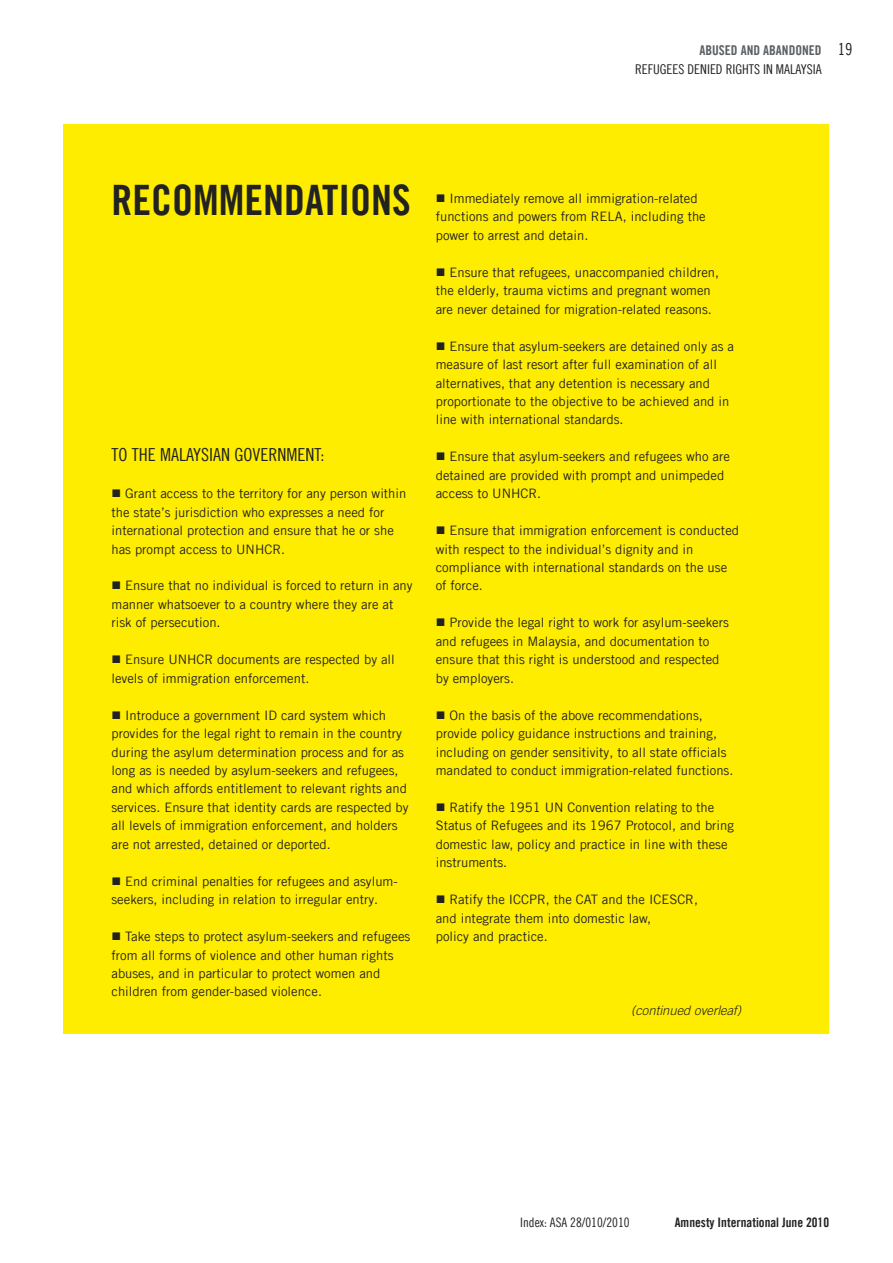
<style>
.page{position:relative;width:893px;height:1263px;background:#fff}
.page>*{position:absolute;margin:0;border:0;box-sizing:border-box;transform-origin:0 0}
.t1{font:42px "Amnesty Trade Gothic Bd Cn 20";color:#222221}
.t2{font:18px "Amnesty Trade Gothic Cn 18";color:#222221}
.t3{font:16.5px "Amnesty Trade Gothic Cn 18";color:#222221}
.t4{font:13.5px "Amnesty Trade Gothic Cn 18";color:#222221}
.t5{font:13.5px "Amnesty Trade Gothic Bd Cn 20";color:#5a5f62}
.t6{font:13.05px/18.5px "Amnesty Trade Gothic";color:#222221}
.t7{font:13.05px "Amnesty Trade Gothic Bd Cn 20";color:#222221}
.t8{font:13.05px "Amnesty Trade Gothic Cn 18";color:#222221}
.t9{font:italic 300 13.05px "Amnesty Trade Gothic";color:#222221}
</style>
<div class="page">
<div style="left:64px;top:124px;width:765px;height:909px;background:#ffed00"></div>
<p class="t5" style="left:699px;top:42px;width:124px">ABUSED AND ABANDONED</p>
<p class="t4" style="left:635px;top:61px;width:188px">REFUGEES DENIED RIGHTS IN MALAYSIA</p>
<p class="t3" style="left:838px;top:39px;width:16px">19</p>
<h1 class="t1" style="left:111px;top:174px;width:301px">RECOMMENDATIONS</h1>
<h2 class="t2" style="left:111px;top:444px;width:215px">TO THE MALAYSIAN GOVERNMENT:</h2>
<p class="t6" style="left:111px;top:484px;width:296px">■ Grant access to the territory for any person within the state’s jurisdiction who expresses a need for international protection and ensure that he or she has prompt access to UNHCR.</p>
<p class="t6" style="left:111px;top:576px;width:303px">■ Ensure that no individual is forced to return in any manner whatsoever to a country where they are at risk of persecution.</p>
<p class="t6" style="left:111px;top:650px;width:285px">■ Ensure UNHCR documents are respected by all levels of immigration enforcement.</p>
<p class="t6" style="left:111px;top:705px;width:299px">■ Introduce a government ID card system which provides for the legal right to remain in the country during the asylum determination process and for as long as is needed by asylum-seekers and refugees, and which affords entitlement to relevant rights and services. Ensure that identity cards are respected by all levels of immigration enforcement, and holders are not arrested, detained or deported.</p>
<p class="t6" style="left:111px;top:871px;width:288px">■ End criminal penalties for refugees and asylum&shy;seekers, including in relation to irregular entry.</p>
<p class="t6" style="left:111px;top:927px;width:300px">■ Take steps to protect asylum-seekers and refugees from all forms of violence and other human rights abuses, and in particular to protect women and children from gender-based violence.</p>
<p class="t6" style="left:436px;top:189px;width:272px">■ Immediately remove all immigration-related functions and powers from RELA, including the power to arrest and detain.</p>
<p class="t6" style="left:436px;top:263px;width:285px">■ Ensure that refugees, unaccompanied children, the elderly, trauma victims and pregnant women are never detained for migration-related reasons.</p>
<p class="t6" style="left:436px;top:336px;width:300px">■ Ensure that asylum-seekers are detained only as a measure of last resort after full examination of all alternatives, that any detention is necessary and proportionate to the objective to be achieved and in line with international standards.</p>
<p class="t6" style="left:436px;top:447px;width:296px">■ Ensure that asylum-seekers and refugees who are detained are provided with prompt and unimpeded access to UNHCR.</p>
<p class="t6" style="left:436px;top:521px;width:305px">■ Ensure that immigration enforcement is conducted with respect to the individual’s dignity and in compliance with international standards on the use of force.</p>
<p class="t6" style="left:436px;top:613px;width:295px">■ Provide the legal right to work for asylum-seekers and refugees in Malaysia, and documentation to ensure that this right is understood and respected by employers.</p>
<p class="t6" style="left:436px;top:705px;width:299px">■ On the basis of the above recommendations, provide policy guidance instructions and training, including on gender sensitivity, to all state officials mandated to conduct immigration-related functions.</p>
<p class="t6" style="left:436px;top:798px;width:300px">■ Ratify the 1951 UN Convention relating to the Status of Refugees and its 1967 Protocol, and bring domestic law, policy and practice in line with these instruments.</p>
<p class="t6" style="left:436px;top:890px;width:264px">■ Ratify the ICCPR, the CAT and the ICESCR, and integrate them into domestic law,<br>policy and practice.</p>
<p class="t9" style="left:631px;top:1002px;width:112px">(continued overleaf)</p>
<p class="t8" style="left:520px;top:1214px;width:111px">INDEX: ASA 28/010/2010</p>
<p class="t7" style="left:675px;top:1214px;width:156px">AMNESTY INTERNATIONAL JUNE 2010</p>
</div>
